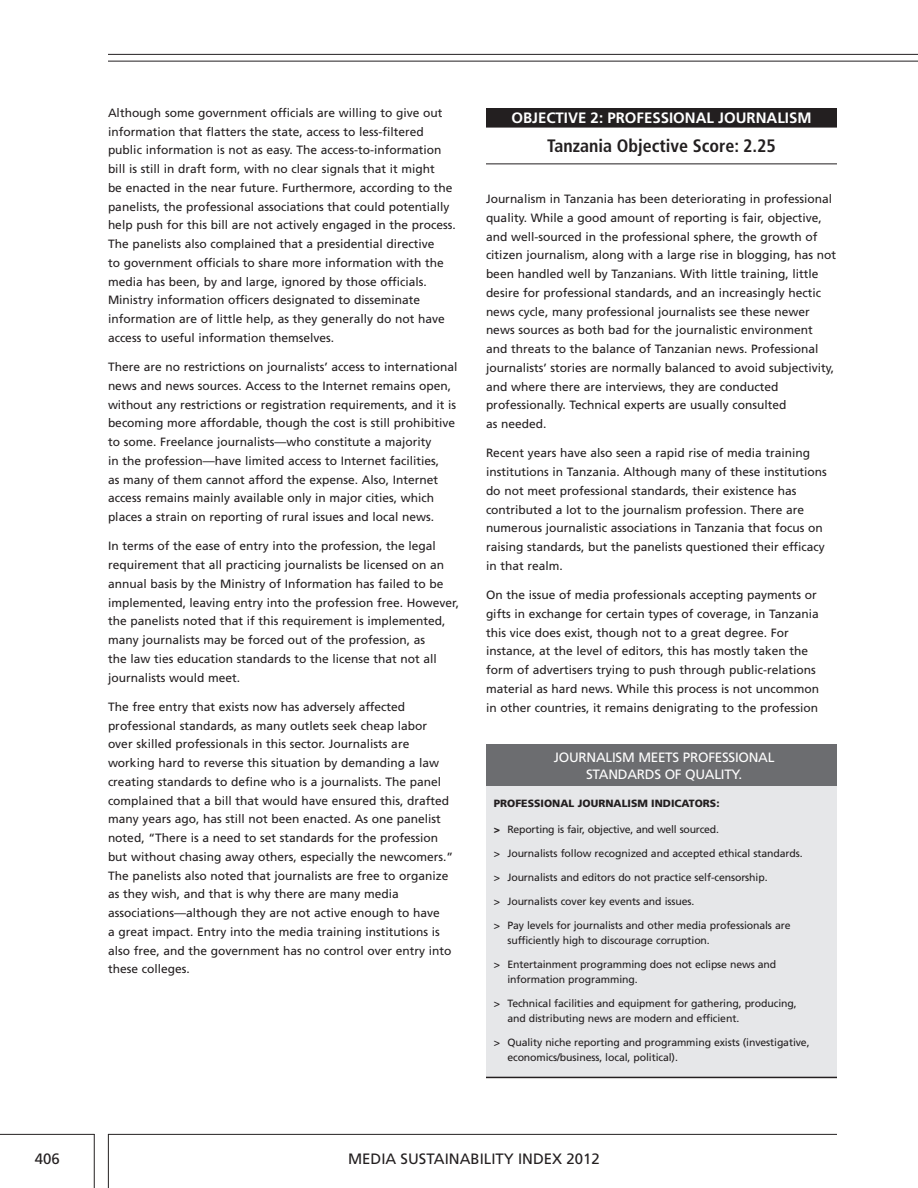
<style>
.page{position:relative;width:918px;height:1188px;background:#fff}
.page>*{position:absolute;margin:0;border:0;box-sizing:border-box;transform-origin:0 0}
.t1{font:700 condensed 18px "Frutiger LT Std";color:#231f20}
.t2{font:700 15px "Frutiger LT Std";color:#fff}
.t3{font:15px "Frutiger LT Std";color:#231f20}
.t4{font:13.5px/16.5px "Frutiger LT Std";letter-spacing:-.02em;color:#fff}
.t5{font:12px/18.8px "Frutiger LT Std";color:#231f20}
.t6{font:10.5px/15px "Frutiger LT Std";letter-spacing:-.01em;color:#231f20}
.t7{font:900 10.5px "Frutiger LT Std";color:#231f20}
.s1{font-weight:900}
</style>
<div class="page">
<hr style="left:108px;top:1134px;width:729px;height:1px;background:#231f20">
<hr style="left:0;top:1134px;width:94px;height:1px;background:#231f20">
<hr style="left:94px;top:1134px;width:1px;height:54px;background:#231f20">
<hr style="left:108px;top:1134px;width:1px;height:54px;background:#231f20">
<hr style="left:108px;top:61px;width:810px;height:1px;background:#231f20">
<hr style="left:108px;top:54px;width:810px;height:1px;background:#231f20">
<div style="left:486px;top:108px;width:351px;height:15px;background:#231f20"></div>
<div style="left:486px;top:122px;width:351px;height:6px;background:#231f20"></div>
<hr style="left:486px;top:164px;width:351px;height:1px;background:#231f20">
<div style="left:486px;top:779px;width:351px;height:298px;background:#e6e7e9"></div>
<div style="left:486px;top:744px;width:351px;height:42px;background:#6c6d70"></div>
<hr style="left:486px;top:1077px;width:351px;height:1px;background:#231f20">
<p class="t5" style="left:108px;top:104px;width:349px">Although some government officials are willing to give out information that flatters the state, access to less-filtered public information is not as easy. The access-to-information bill is still in draft form, with no clear signals that it might<br>be enacted in the near future. Furthermore, according to the panelists, the professional associations that could potentially help push for this bill are not actively engaged in the process.<br>The panelists also complained that a presidential directive<br>to government officials to share more information with the media has been, by and large, ignored by those officials.<br>Ministry information officers designated to disseminate information are of little help, as they generally do not have access to useful information themselves.</p>
<p class="t5" style="left:108px;top:358px;width:351px">There are no restrictions on journalists’ access to international news and news sources. Access to the I nternet remains open, without any restrictions or registration requirements, and it is becoming more affordable, though the cost is still prohibitive to some. Freelance journalists—who constitute a majority<br>in the profession—have limited access to I nternet facilities,<br>as many of them cannot afford the expense. Also, I nternet access remains mainly available only in major cities, which places a strain on reporting of rural issues and local news.</p>
<p class="t5" style="left:108px;top:537px;width:353px">I n terms of the ease of entry into the profession, the legal requirement that all practicing journalists be licensed on an annual basis by the Ministry of I nformation has failed to be implemented, leaving entry into the profession free. However, the panelists noted that if this requirement is implemented, many journalists may be forced out of the profession, as<br>the law ties education standards to the license that not all journalists would meet.</p>
<p class="t5" style="left:108px;top:697px;width:347px">The free entry that exists now has adversely affected professional standards, as many outlets seek cheap labor over skilled professionals in this sector. Journalists are working hard to reverse this situation by demanding a law creating standards to define who is a journalists. The panel complained that a bill that would have ensured this, drafted many years ago, has still not been enacted. As one panelist noted, “There is a need to set standards for the profession but without chasing away others, especially the newcomers.” The panelists also noted that journalists are free to organize as they wish, and that is why there are many media associations—although they are not active enough to have<br>a great impact. Entry into the media training institutions is also free, and the government has no control over entry into these colleges.</p>
<p class="t2" style="left:511px;top:109px;width:115px">OBJECTIVE 2: PROFESSIONAL</p>
<p class="t2" style="left:718px;top:109px;width:38px">JOURNALIS</p>
<p class="t2" style="left:797px;top:109px;width:16px">M</p>
<h1 class="t1" style="left:547px;top:135px;width:230px">Tanzania Objective Score: 2.25</h1>
<p class="t5" style="left:486px;top:190px;width:352px">Journalism in Tanzania has been deteriorating in professional quality. While a good amount of reporting is fair, objective, and well-sourced in the professional sphere, the growth of citizen journalism, along with a large rise in blogging, has not been handled well by Tanzanians. With little training, little desire for professional standards, and an increasingly hectic news cycle, many professional journalists see these newer news sources as both bad for the journalistic environment and threats to the balance of Tanzanian news. Professional journalists’ stories are normally balanced to avoid subjectivity, and where there are interviews, they are conducted professionally. Technical experts are usually consulted<br>as needed.</p>
<p class="t5" style="left:486px;top:444px;width:342px">Recent years have also seen a rapid rise of media training institutions in Tanzania. Although many of these institutions do not meet professional standards, their existence has contributed a lot to the journalism profession. There are numerous journalistic associations in Tanzania that focus on raising standards, but the panelists questioned their efficacy in that realm.</p>
<p class="t5" style="left:486px;top:586px;width:335px">On the issue of media professionals accepting payments or gifts in exchange for certain types of coverage, in Tanzania this vice does exist, though not to a great degree. For instance, at the level of editors, this has mostly taken the form of advertisers trying to push through public-relations material as hard news. While this process is not uncommon in other countries, it remains denigrating to the profession</p>
<p class="t4" style="left:554px;top:749px;width:94px">Journalism meets</p>
<p class="t4" style="left:683px;top:749px;width:24px">profess</p>
<p class="t4" style="left:586px;top:749px;width:187px;text-indent:149px">ional standards of quality.</p>
<p class="t7" style="left:494px;top:797px;width:227px">PROFESSIONAL JOURNALISM INDICATORS:</p>
<p class="t6" style="left:494px;top:822px;width:227px"><span class="s1">&gt;</span> Reporting is fair, objective, and well sourced.</p>
<p class="t6" style="left:494px;top:846px;width:310px">&gt; Journalists follow recognized and accepted ethical standards.</p>
<p class="t6" style="left:494px;top:870px;width:275px">&gt; Journalists and editors do not practice self-censorship.</p>
<p class="t6" style="left:494px;top:894px;width:202px">&gt; Journalists cover key events and issues.</p>
<p class="t6" style="left:507px;top:918px;width:285px;text-indent:-14px">&gt; Pay levels for journalists and other media professionals are sufficiently high to discourage corruption.</p>
<p class="t6" style="left:507px;top:957px;width:270px;text-indent:-14px">&gt; Entertainment programming does not eclipse news and information programming.</p>
<p class="t6" style="left:507px;top:996px;width:291px;text-indent:-14px">&gt; Technical facilities and equipment for gathering, producing, and distributing news are modern and efficient.</p>
<p class="t6" style="left:507px;top:1035px;width:304px;text-indent:-14px">&gt; Quality niche reporting and programming exists (investigative, economics/business, local, political).</p>
<p class="t3" style="left:35px;top:1150px;width:27px">406</p>
<p class="t3" style="left:348px;top:1150px;width:253px">MEDIA SUSTAINABILITY INDEX 2012</p>
</div>
